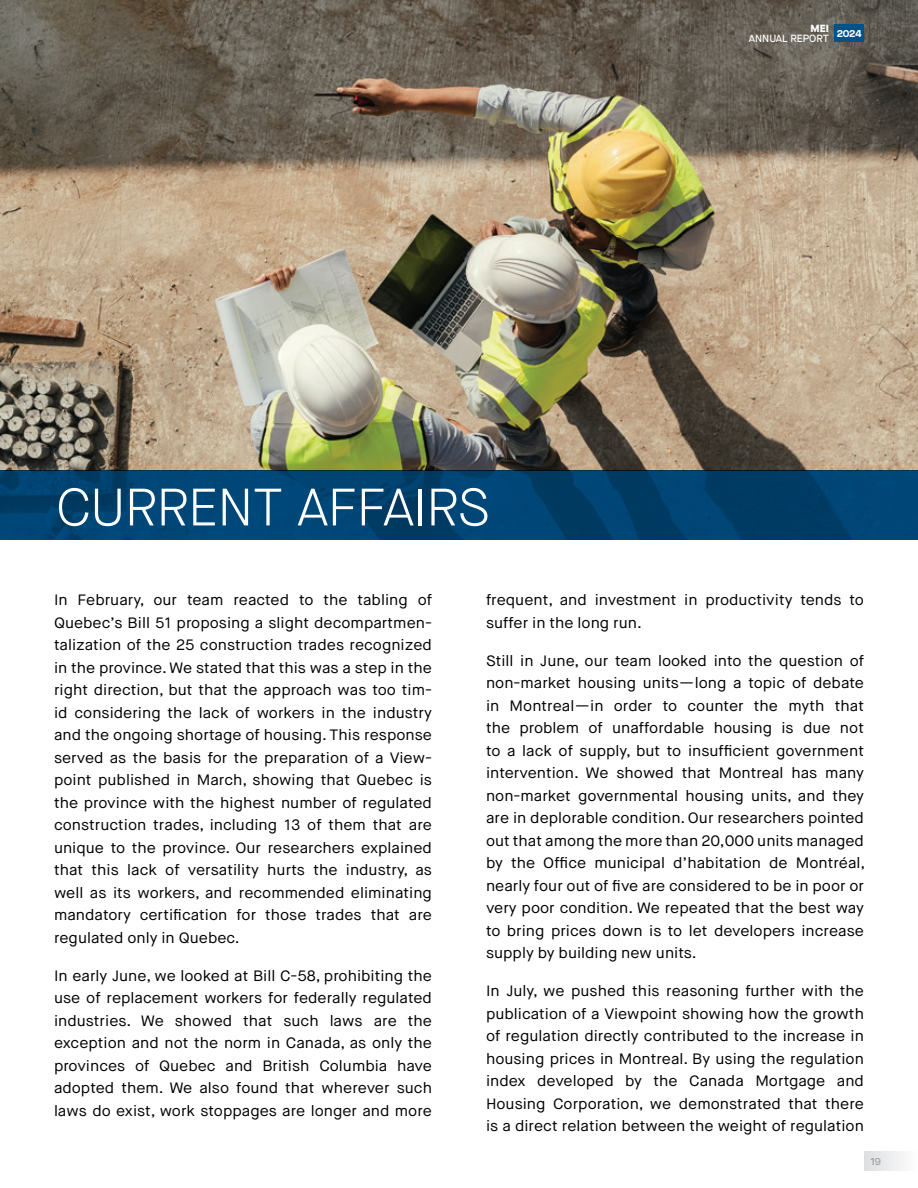
<style>
.page{position:relative;width:918px;height:1188px;background:#fff}
.page>*{position:absolute;margin:0;border:0;box-sizing:border-box;transform-origin:0 0}
.t1{font:300 52.5px "Maison Neue";color:#fff}
.t2{font:15px/22.5px "Maison Neue";color:#010203;text-align:justify;scale:1.05 1}
.t3{font:500 10.35px "Maison Neue";color:#fff}
.t4{font:700 10.35px "Maison Neue";color:#fff}
.t5{font:800 10.35px "Maison Neue";color:#fff}
.t6{font:500 10.35px "Maison Neue";color:#7b868d}
</style>
<div class="page">
<img style="left:0;top:0;width:918px;height:470px">
<svg style="left:0;top:470px;width:918px;height:70px;background:#00416e"></svg>
<div style="left:864px;top:1152px;width:54px;height:19px;background:linear-gradient(to right,#dedfe1,#fdfdfd)"></div>
<div style="left:834px;top:25px;width:30px;height:17px;background:#015289"></div>
<h1 class="t1" style="left:56px;top:473px;width:434px">CURRENT AFFAIRS</h1>
<p class="t5" style="left:811px;top:21px;width:20px">MEI</p>
<p class="t3" style="left:749px;top:32px;width:81px">ANNUAL REPORT</p>
<p class="t4" style="left:837px;top:26px;width:26px">2024</p>
<p class="t2" style="left:54px;top:589px;width:362px">In February, our team reacted to the tabling of Quebec’s Bill 51 proposing a slight decompartmen&shy;talization of the 25 construction trades recognized in the province. We stated that this was a step in the right direction, but that the approach was too tim&shy;id considering the lack of workers in the industry and the ongoing shortage of housing. This response served as the basis for the preparation of a View&shy;point published in March, showing that Quebec is the province with the highest number of regulated construction trades, including 13 of them that are unique to the province. Our researchers explained that this lack of versatility hurts the industry, as well as its workers, and recommended eliminating mandatory certification for those trades that are regulated only in Quebec.</p>
<p class="t2" style="left:54px;top:964px;width:362px">In early June, we looked at Bill C-58, prohibiting the use of replacement workers for federally regulated industries. We showed that such laws are the exception and not the norm in Canada, as only the provinces of Quebec and British Columbia have adopted them. We also found that wherever such laws do exist, work stoppages are longer and more</p>
<p class="t2" style="left:486px;top:589px;width:361px">frequent, and investment in productivity tends to suffer in the long run.</p>
<p class="t2" style="left:486px;top:649px;width:363px">Still in June, our team looked into the question of non-market housing units—long a topic of debate in Montreal—in order to counter the myth that the problem of unaffordable housing is due not to a lack of supply, but to insufficient government intervention. We showed that Montreal has many non-market governmental housing units, and they are in deplorable condition. Our researchers pointed out that among the more than 20,000 units managed by the Office municipal d’habitation de Montréal, nearly four out of five are considered to be in poor or very poor condition. We repeated that the best way to bring prices down is to let developers increase supply by building new units.</p>
<p class="t2" style="left:486px;top:980px;width:362px">In July, we pushed this reasoning further with the publication of a Viewpoint showing how the growth of regulation directly contributed to the increase in housing prices in Montreal. By using the regulation index developed by the Canada Mortgage and Housing Corporation, we demonstrated that there is a direct relation between the weight of regulation</p>
<p class="t6" style="left:871px;top:1154px;width:12px">19</p>
</div>
